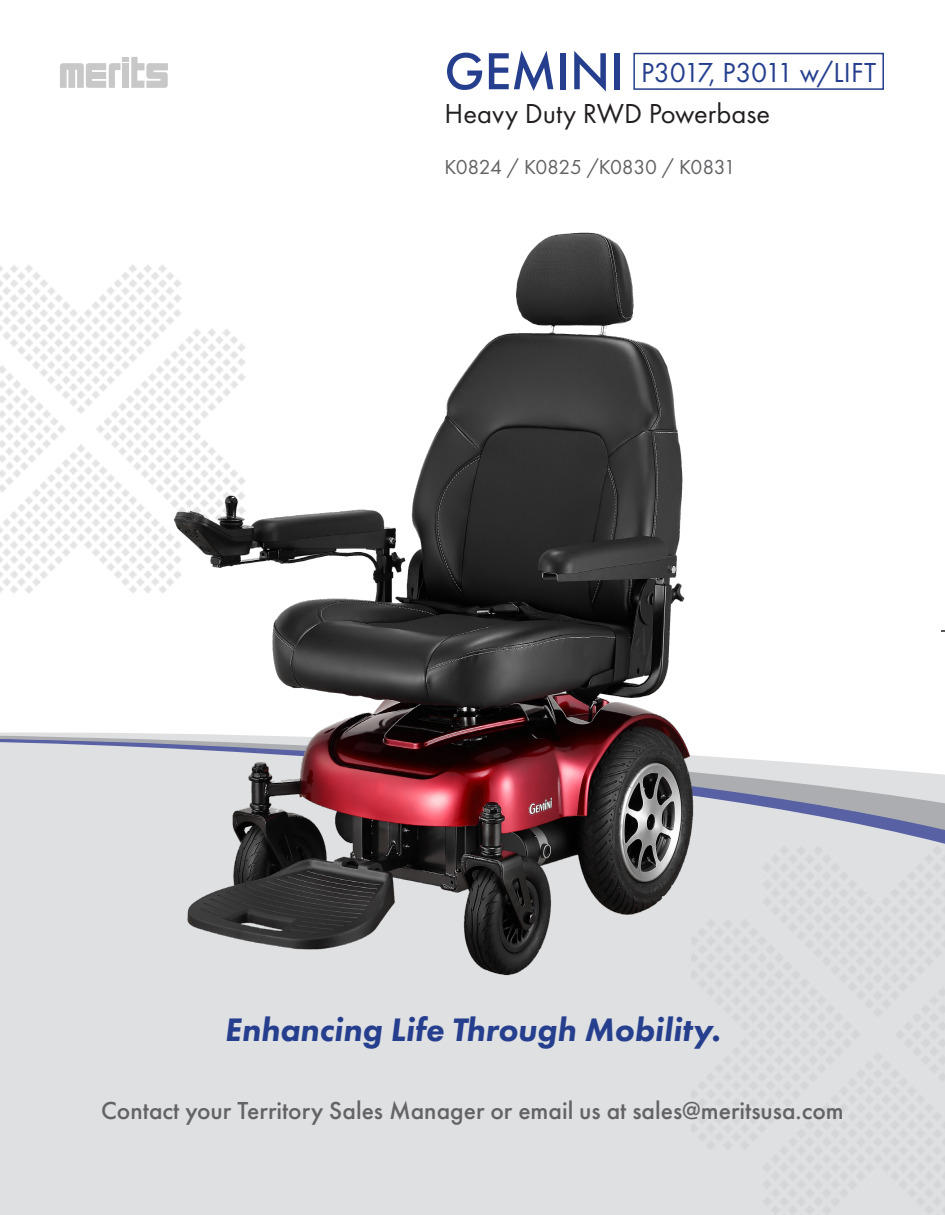
<style>
.page{position:relative;width:945px;height:1215px;background:#fff}
.page>*{position:absolute;margin:0;border:0;box-sizing:border-box;transform-origin:0 0}
.t1{font:500 54px "Futura PT";letter-spacing:-.005em;color:#253f8e}
.t2{font:italic 800 33.75px "Futura PT";color:#253f8e}
.t3{font:28.5px "Futura PT";color:#231f20}
.t4{font:28.5px "Futura PT";letter-spacing:-.01em;color:#253f8e}
.t5{font:500 25.5px "Futura PT";color:#636366}
.t6{font:21px "Futura PT";letter-spacing:-.025em;color:#636366}
.s1{font-weight:400;font-size:28.5px}
</style>
<div class="page">
<div style="left:0;top:844px;width:691px;height:371px;background:#dfe0e2"></div>
<img style="left:0;top:264px;width:153px;height:330px">
<svg style="left:60px;top:57px;width:108px;height:31px"></svg>
<svg style="left:0;top:830px;width:945px;height:14px;fill:#dfe0e2"></svg>
<svg style="left:0;top:775px;width:945px;height:55px;fill:#dfe0e2"></svg>
<svg style="left:0;top:732px;width:945px;height:43px"></svg>
<img style="left:153px;top:232px;width:555px;height:763px">
<div style="left:633px;top:53px;width:251px;height:37px;border:2px solid #253f8e"></div>
<p class="t1" style="left:444px;top:39px;width:269px">GEMINI <span class="s1">P301A</span></p>
<p class="t3" style="left:444px;top:97px;width:327px">Heavy Duty RWD Powerbase</p>
<p class="t6" style="left:444px;top:154px;width:293px">K0824 / K0825 /K0830 / K0831</p>
<p class="t4" style="left:641px;top:56px;width:237px">P3017, P3011 w/LIFT</p>
<p class="t2" style="left:224px;top:1009px;width:498px">Enhancing Life Through Mobility.</p>
<p class="t5" style="left:101px;top:1096px;width:744px">Contact your Territory Sales Manager or email us at sales@meritsusa.com</p>
</div>
